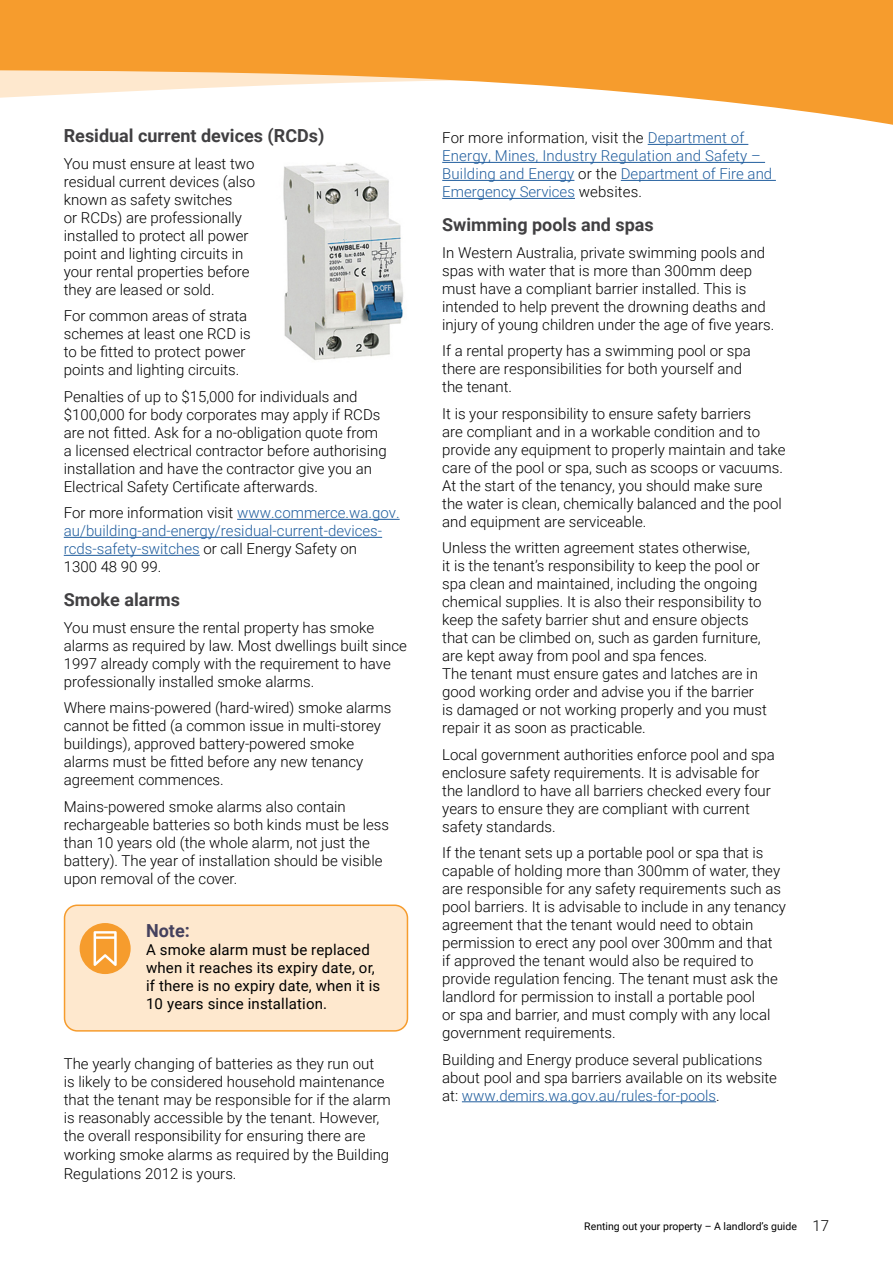
<style>
.page{position:relative;width:893px;height:1263px;background:#fff}
.page>*{position:absolute;margin:0;border:0;box-sizing:border-box;transform-origin:0 0}
.Heading_3{font:700 18px "Roboto";color:#414042}
.t1{font:700 18px "Roboto";color:#45415d}
.Body_Copy{font:300 15px/18px "Roboto";color:#000}
.Body_Copy-2{font:300 15px/18px "Roboto";color:#215e9e}
.t2{font:15px/18px "Roboto";letter-spacing:.01em;color:#000}
.t3{font:10.5px "Roboto";color:#000}
.s1{color:#000}
.s2{color:#215e9e}
.s3{font-weight:300;font-size:15px}
</style>
<div class="page">
<svg style="left:0;top:0;width:893px;height:125px;fill:#f69c2d"></svg>
<img style="left:283px;top:163px;width:121px;height:197px">
<hr style="left:237px;top:519px;width:163px;height:1px;background:#215e9e">
<hr style="left:64px;top:537px;width:318px;height:1px;background:#215e9e">
<hr style="left:64px;top:555px;width:136px;height:1px;background:#215e9e">
<div style="left:65px;top:905px;width:342px;height:126px;background:#fee8ce;border-radius:13px"></div>
<div style="left:64px;top:904px;width:344px;height:127px;border:2px solid #f69c2d;border-radius:13px"></div>
<div style="left:80px;top:923px;width:51px;height:51px;background:#f69c2d;border-radius:50%"></div>
<svg style="left:94px;top:931px;width:23px;height:35px"></svg>
<hr style="left:648px;top:144px;width:100px;height:1px;background:#215e9e">
<hr style="left:442px;top:162px;width:323px;height:1px;background:#215e9e">
<hr style="left:442px;top:180px;width:132px;height:1px;background:#215e9e">
<hr style="left:621px;top:180px;width:155px;height:1px;background:#215e9e">
<hr style="left:442px;top:198px;width:133px;height:1px;background:#215e9e">
<hr style="left:462px;top:1101px;width:254px;height:1px;background:#215e9e">
<p class="Heading_3" style="left:64px;top:123px;width:262px">Residual current devices (RCDs)</p>
<p class="Body_Copy" style="left:64px;top:154px;width:193px">You must ensure at least two residual current devices (also known as safety switches<br>or RCDs) are professionally installed to protect all power point and lighting circuits in your rental properties before they are leased or sold.</p>
<p class="Body_Copy" style="left:64px;top:306px;width:189px">For common areas of strata schemes at least one RCD is to be fitted to protect power points and lighting circuits.</p>
<p class="Body_Copy" style="left:64px;top:387px;width:324px">Penalties of up to $15,000 for individuals and $100,000 for body corporates may apply if RCDs are not fitted. Ask for a no-obligation quote from a licensed electrical contractor before authorising installation and have the contractor give you an Electrical Safety Certificate afterwards.</p>
<p class="Body_Copy-2" style="left:64px;top:503px;width:337px"><span class="s1">For more information visit</span> www.commerce.wa.gov. au/building-and-energy/residual-current-devices&shy;rcds-safety-switches <span class="s1">or call Energy Safety on<br>1300 48 90 99.</span></p>
<p class="Heading_3" style="left:64px;top:587px;width:118px">Smoke alarms</p>
<p class="Body_Copy" style="left:64px;top:618px;width:345px">You must ensure the rental property has smoke alarms as required by law. Most dwellings built since 1997 already comply with the requirement to have professionally installed smoke alarms.</p>
<p class="Body_Copy" style="left:64px;top:698px;width:329px">Where mains-powered (hard-wired) smoke alarms cannot be fitted (a common issue in multi-storey buildings), approved battery-powered smoke alarms must be fitted before any new tenancy agreement commences.</p>
<p class="Body_Copy" style="left:64px;top:797px;width:327px">Mains-powered smoke alarms also contain rechargeable batteries so both kinds must be less than 10 years old (the whole alarm, not just the battery). The year of installation should be visible upon removal of the cover.</p>
<p class="t1" style="left:146px;top:918px;width:45px">Note:</p>
<p class="t2" style="left:146px;top:940px;width:236px">A smoke alarm must be replaced when it reaches its expiry date, or, if there is no expiry date, when it is<br>10 years since installation.</p>
<p class="Body_Copy" style="left:64px;top:1054px;width:328px">The yearly changing of batteries as they run out<br>is likely to be considered household maintenance that the tenant may be responsible for if the alarm is reasonably accessible by the tenant. However, the overall responsibility for ensuring there are working smoke alarms as required by the Building Regulations 2012 is yours.</p>
<p class="Body_Copy-2" style="left:442px;top:128px;width:331px"><span class="s1">For more information, visit the</span> Department of Energy, Mines, Industry Regulation and Safety – Building and Energy <span class="s1">or the</span> Department of Fire and Emergency Services <span class="s1">websites.</span></p>
<p class="Heading_3" style="left:442px;top:212px;width:213px">Swimming pools and spas</p>
<p class="Body_Copy" style="left:442px;top:243px;width:334px">In Western Australia, private swimming pools and spas with water that is more than 300mm deep must have a compliant barrier installed. This is intended to help prevent the drowning deaths and injury of young children under the age of five years.</p>
<p class="Body_Copy" style="left:442px;top:341px;width:310px">If a rental property has a swimming pool or spa there are responsibilities for both yourself and the tenant.</p>
<p class="Body_Copy" style="left:442px;top:404px;width:345px">It is your responsibility to ensure safety barriers<br>are compliant and in a workable condition and to provide any equipment to properly maintain and take care of the pool or spa, such as scoops or vacuums.<br>At the start of the tenancy, you should make sure the water is clean, chemically balanced and the pool and equipment are serviceable.</p>
<p class="Body_Copy" style="left:442px;top:538px;width:326px">Unless the written agreement states otherwise,<br>it is the tenant’s responsibility to keep the pool or spa clean and maintained, including the ongoing chemical supplies. It is also their responsibility to keep the safety barrier shut and ensure objects that can be climbed on, such as garden furniture, are kept away from pool and spa fences.<br>The tenant must ensure gates and latches are in good working order and advise you if the barrier is damaged or not working properly and you must repair it as soon as practicable.</p>
<p class="Body_Copy" style="left:442px;top:745px;width:334px">Local government authorities enforce pool and spa enclosure safety requirements. It is advisable for the landlord to have all barriers checked every four years to ensure they are compliant with current safety standards.</p>
<p class="Body_Copy" style="left:442px;top:843px;width:345px">If the tenant sets up a portable pool or spa that is capable of holding more than 300mm of water, they are responsible for any safety requirements such as pool barriers. It is advisable to include in any tenancy agreement that the tenant would need to obtain permission to erect any pool over 300mm and that<br>if approved the tenant would also be required to provide regulation fencing. The tenant must ask the landlord for permission to install a portable pool<br>or spa and barrier, and must comply with any local government requirements.</p>
<p class="Body_Copy" style="left:442px;top:1050px;width:336px">Building and Energy produce several publications about pool and spa barriers available on its website at: <span class="s2">www.demirs.wa.gov.au/rules-for-pools</span>.</p>
<p class="t3" style="left:584px;top:1219px;width:246px">Renting out your property – A landlord’s guide <span class="s3">17</span></p>
</div>
